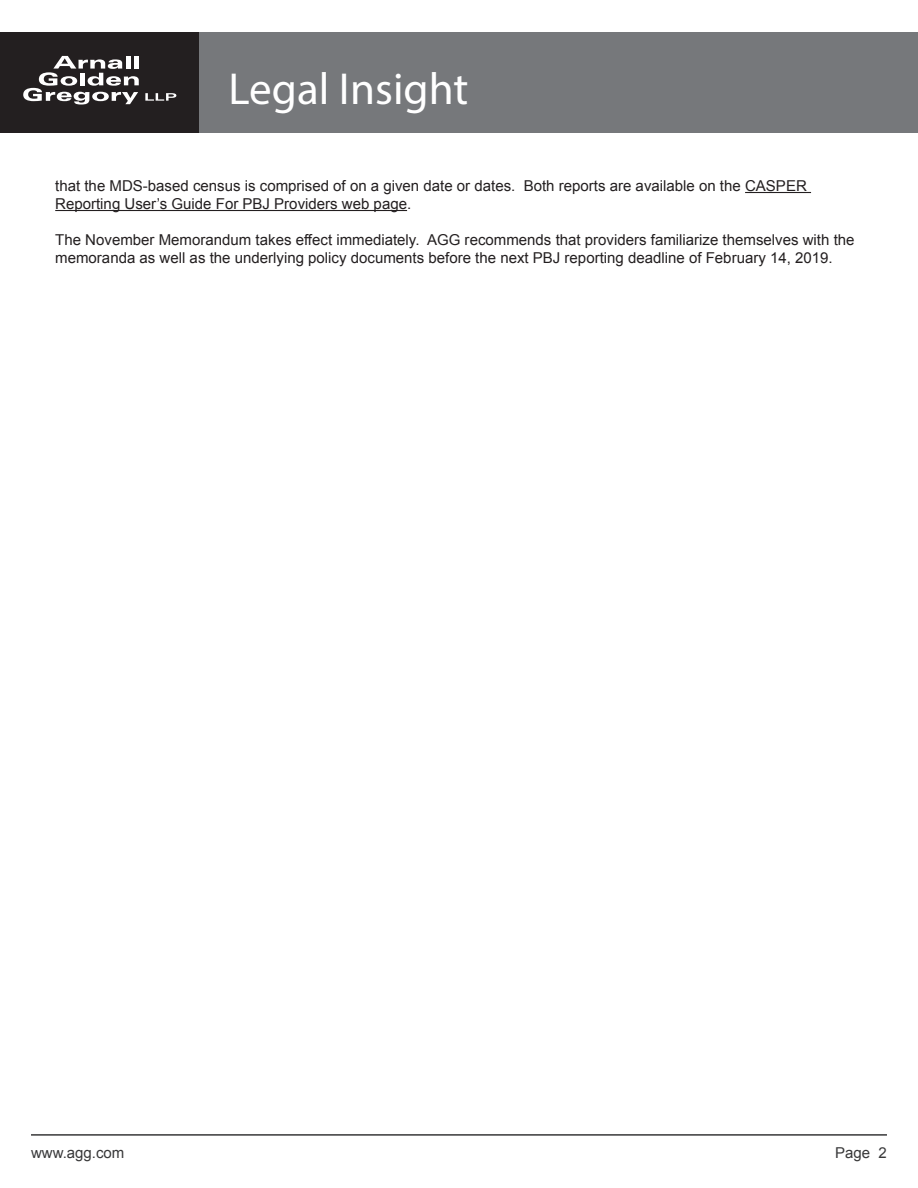
<style>
.page{position:relative;width:918px;height:1188px;background:#fff}
.page>*{position:absolute;margin:0;border:0;box-sizing:border-box;transform-origin:0 0}
.t1{font:45px "Myriad Pro";color:#fff}
.Regular_text{font:15px/18px "Arial";color:#231f20}
.t2{font:15px "Arial";color:#383839}
</style>
<div class="page">
<div style="left:0;top:32px;width:200px;height:101px;background:#231f20"></div>
<svg style="left:23px;top:56px;width:116px;height:49px"></svg>
<svg style="left:145px;top:93px;width:31px;height:8px"></svg>
<div style="left:200px;top:32px;width:718px;height:101px;background:#76787b"></div>
<hr style="left:31px;top:1134px;width:856px;height:2px;background:#383839">
<hr style="left:745px;top:192px;width:66px;height:1px;background:#231f20">
<hr style="left:55px;top:210px;width:352px;height:1px;background:#231f20">
<h1 class="t1" style="left:229px;top:61px;width:241px">Legal Insight</h1>
<p class="Regular_text" style="left:55px;top:177px;width:753px">that the MDS-based census is comprised of on a given date or dates. Both reports are available on the CASPER<br>Reporting User’s Guide For PBJ Providers web page.</p>
<p class="Regular_text" style="left:55px;top:231px;width:801px">The November Memorandum takes effect immediately. AGG recommends that providers familiarize themselves with the memoranda as well as the underlying policy documents before the next PBJ reporting deadline of February 14, 2019.</p>
<p class="t2" style="left:31px;top:1142px;width:95px">www.agg.com</p>
<p class="t2" style="left:835px;top:1142px;width:53px">Page 2</p>
</div>
